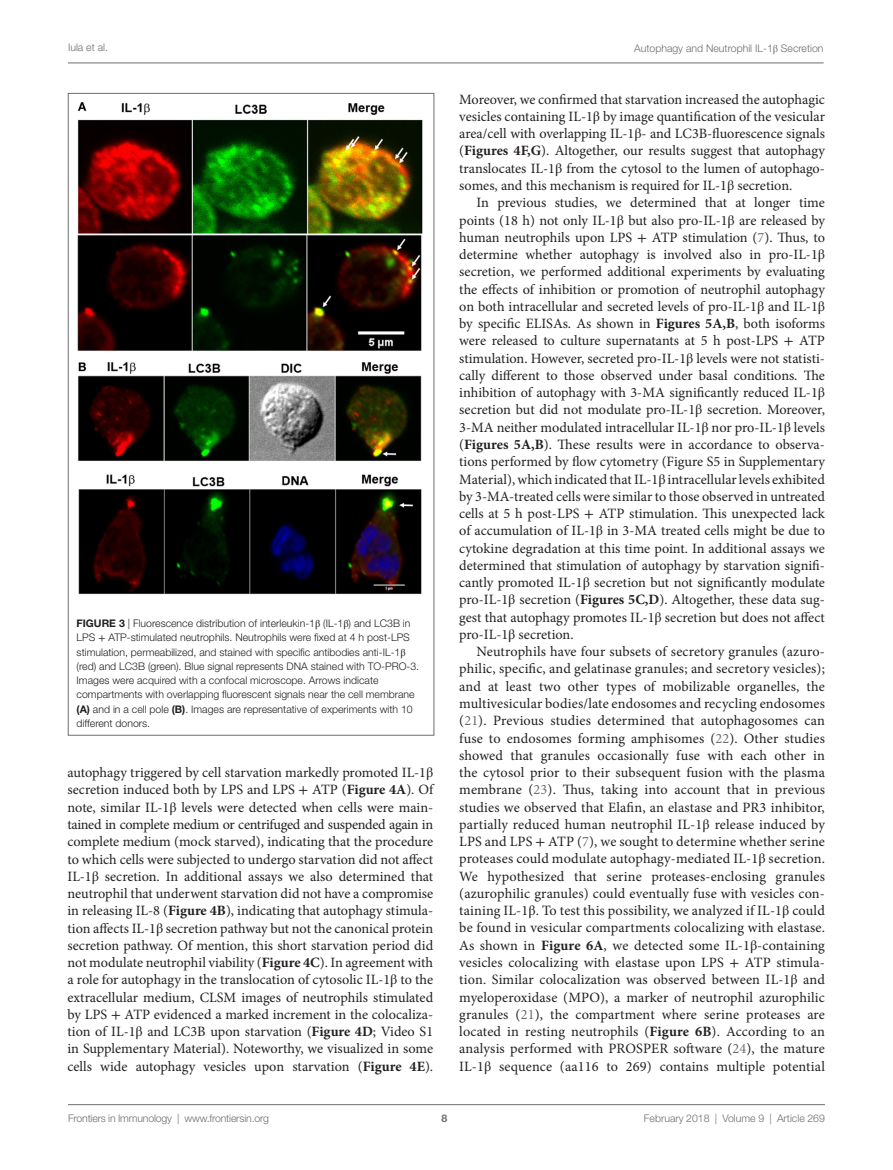
<style>
.page{position:relative;width:893px;height:1170px;background:#fff}
.page>*{position:absolute;margin:0;border:0;box-sizing:border-box;transform-origin:0 0}
.t1{font:14.25px/17.2px "Minion Pro";color:#231f20;text-align:justify}
.t2{font:300 10.5px/14.2px "Helvetica Neue LT Std";color:#231f20}
.t3{font:300 10.5px "Helvetica Neue LT Std";color:#6c6d70}
.t4{font:700 10.5px "Helvetica Neue LT Std";color:#6c6d70}
.s1{font-family:"STIX General";font-weight:400}
.s2{font-weight:700}
.s3{font-family:"STIX General"}
.s4{color:#6c6d70}
</style>
<div class="page">
<img style="left:77px;top:102px;width:346px;height:493px">
<hr style="left:68px;top:63px;width:756px;height:1px;background:#6c6d70">
<hr style="left:68px;top:1104px;width:757px;height:1px;background:#6c6d70">
<p class="t3" style="left:68px;top:41px;width:42px">Iula et al.</p>
<p class="t3" style="left:634px;top:42px;width:191px">Autophagy and Neutrophil IL-1<span class="s1">β</span> Secretion</p>
<p class="t2" style="left:77px;top:616px;width:344px"><span class="s2">FIGURE 3</span> | Fluorescence distribution of interleukin-1<span class="s1">β</span> (IL-1<span class="s1">β</span>) and LC3B in LPS <span class="s1">+</span> ATP-stimulated neutrophils. Neutrophils were fixed at 4 h post-LPS stimulation, permeabilized, and stained with specific antibodies anti-IL-1<span class="s1">β </span>(red) and LC3B (green). Blue signal represents DNA stained with TO-PRO-3.<br>Images were acquired with a confocal microscope. Arrows indicate compartments with overlapping fluorescent signals near the cell membrane <span class="s2">(A)</span> and in a cell pole <span class="s2">(B)</span>. Images are representative of experiments with 10 different donors.</p>
<p class="t1" style="left:68px;top:764px;width:367px">autophagy triggered by cell starvation markedly promoted IL-1<span class="s3">β </span>secretion induced both by LPS and LPS <span class="s3">+</span> ATP (<span class="s2">Figure 4A</span>). Of note, similar IL-1<span class="s3">β</span> levels were detected when cells were main&shy;tained in complete medium or centrifuged and suspended again in complete medium (mock starved), indicating that the procedure to which cells were subjected to undergo starvation did not affect IL-1<span class="s3">β</span> secretion. In additional assays we also determined that neutrophil that underwent starvation did not have a compromise in releasing IL-8 (<span class="s2">Figure 4B</span>), indicating that autophagy stimula&shy;tion affects IL-1<span class="s3">β</span> secretion pathway but not the canonical protein secretion pathway. Of mention, this short starvation period did not modulate neutrophil viability (<span class="s2">Figure 4C</span>). In agreement with a role for autophagy in the translocation of cytosolic IL-1<span class="s3">β</span> to the extracellular medium, CLSM images of neutrophils stimulated by LPS <span class="s3">+</span> ATP evidenced a marked increment in the colocaliza&shy;tion of IL-1<span class="s3">β</span> and LC3B upon starvation (<span class="s2">Figure 4D</span>; Video S1 in Supplementary Material). Noteworthy, we visualized in some cells wide autophagy vesicles upon starvation (<span class="s2">Figure 4E</span>).</p>
<p class="t1" style="left:459px;top:91px;width:367px">Moreover, we confirmed that starvation increased the autophagic vesicles containing IL-1<span class="s3">β</span> by image quantification of the vesicular area/cell with overlapping IL-1<span class="s3">β</span>- and LC3B-fluorescence signals (<span class="s2">Figures 4F,G</span>). Altogether, our results suggest that autophagy translocates IL-1<span class="s3">β</span> from the cytosol to the lumen of autophago&shy;somes, and this mechanism is required for IL-1<span class="s3">β</span> secretion.</p>
<p class="t1" style="left:459px;top:194px;width:367px;text-indent:17px">In previous studies, we determined that at longer time points (18 h) not only IL-1<span class="s3">β</span> but also pro-IL-1<span class="s3">β</span> are released by human neutrophils upon LPS <span class="s3">+</span> ATP stimulation (<span class="s4">7</span>). Thus, to determine whether autophagy is involved also in pro-IL-1<span class="s3">β </span>secretion, we performed additional experiments by evaluating the effects of inhibition or promotion of neutrophil autophagy on both intracellular and secreted levels of pro-IL-1<span class="s3">β</span> and IL-1<span class="s3">β </span>by specific ELISAs. As shown in <span class="s2">Figures 5A,B</span>, both isoforms were released to culture supernatants at 5 h post-LPS <span class="s3">+</span> ATP stimulation. However, secreted pro-IL-1<span class="s3">β</span> levels were not statisti&shy;cally different to those observed under basal conditions. The inhibition of autophagy with 3-MA significantly reduced IL-1<span class="s3">β </span>secretion but did not modulate pro-IL-1<span class="s3">β</span> secretion. Moreover, 3-MA neither modulated intracellular IL-1<span class="s3">β</span> nor pro-IL-1<span class="s3">β</span> levels (<span class="s2">Figures 5A,B</span>). These results were in accordance to observa&shy;tions performed by flow cytometry (Figure S5 in Supplementary Material), which indicated that IL-1<span class="s3">β</span> intracellular levels exhibited by 3-MA-treated cells were similar to those observed in untreated cells at 5 h post-LPS <span class="s3">+</span> ATP stimulation. This unexpected lack of accumulation of IL-1<span class="s3">β</span> in 3-MA treated cells might be due to cytokine degradation at this time point. In additional assays we determined that stimulation of autophagy by starvation signifi&shy;cantly promoted IL-1<span class="s3">β</span> secretion but not significantly modulate pro-IL-1<span class="s3">β</span> secretion (<span class="s2">Figures 5C,D</span>). Altogether, these data sug&shy;gest that autophagy promotes IL-1<span class="s3">β</span> secretion but does not affect pro-IL-1<span class="s3">β</span> secretion.</p>
<p class="t1" style="left:459px;top:643px;width:367px;text-indent:17px">Neutrophils have four subsets of secretory granules (azuro&shy;philic, specific, and gelatinase granules; and secretory vesicles); and at least two other types of mobilizable organelles, the multivesicular bodies/late endosomes and recycling endosomes (<span class="s4">21</span>). Previous studies determined that autophagosomes can fuse to endosomes forming amphisomes (<span class="s4">22</span>). Other studies showed that granules occasionally fuse with each other in the cytosol prior to their subsequent fusion with the plasma membrane (<span class="s4">23</span>). Thus, taking into account that in previous studies we observed that Elafin, an elastase and PR3 inhibitor, partially reduced human neutrophil IL-1<span class="s3">β</span> release induced by LPS and LPS <span class="s3">+</span> ATP (<span class="s4">7</span>), we sought to determine whether serine proteases could modulate autophagy-mediated IL-1<span class="s3">β</span> secretion.<br>We hypothesized that serine proteases-enclosing granules (azurophilic granules) could eventually fuse with vesicles con&shy;taining IL-1<span class="s3">β</span>. To test this possibility, we analyzed if IL-1<span class="s3">β</span> could be found in vesicular compartments colocalizing with elastase.<br>As shown in <span class="s2">Figure 6A</span>, we detected some IL-1<span class="s3">β</span>-containing vesicles colocalizing with elastase upon LPS <span class="s3">+</span> ATP stimula&shy;tion. Similar colocalization was observed between IL-1<span class="s3">β</span> and myeloperoxidase (MPO), a marker of neutrophil azurophilic granules (<span class="s4">21</span>), the compartment where serine proteases are located in resting neutrophils (<span class="s2">Figure 6B</span>). According to an analysis performed with PROSPER software (<span class="s4">24</span>), the mature IL-1<span class="s3">β</span> sequence (aa116 to 269) contains multiple potential</p>
<p class="t3" style="left:68px;top:1111px;width:203px">Frontiers in Immunology | www.frontiersin.org</p>
<p class="t3" style="left:644px;top:1111px;width:183px">February 2018 | Volume 9 | Article 269</p>
<p class="t4" style="left:441px;top:1111px;width:7px">8</p>
</div>
